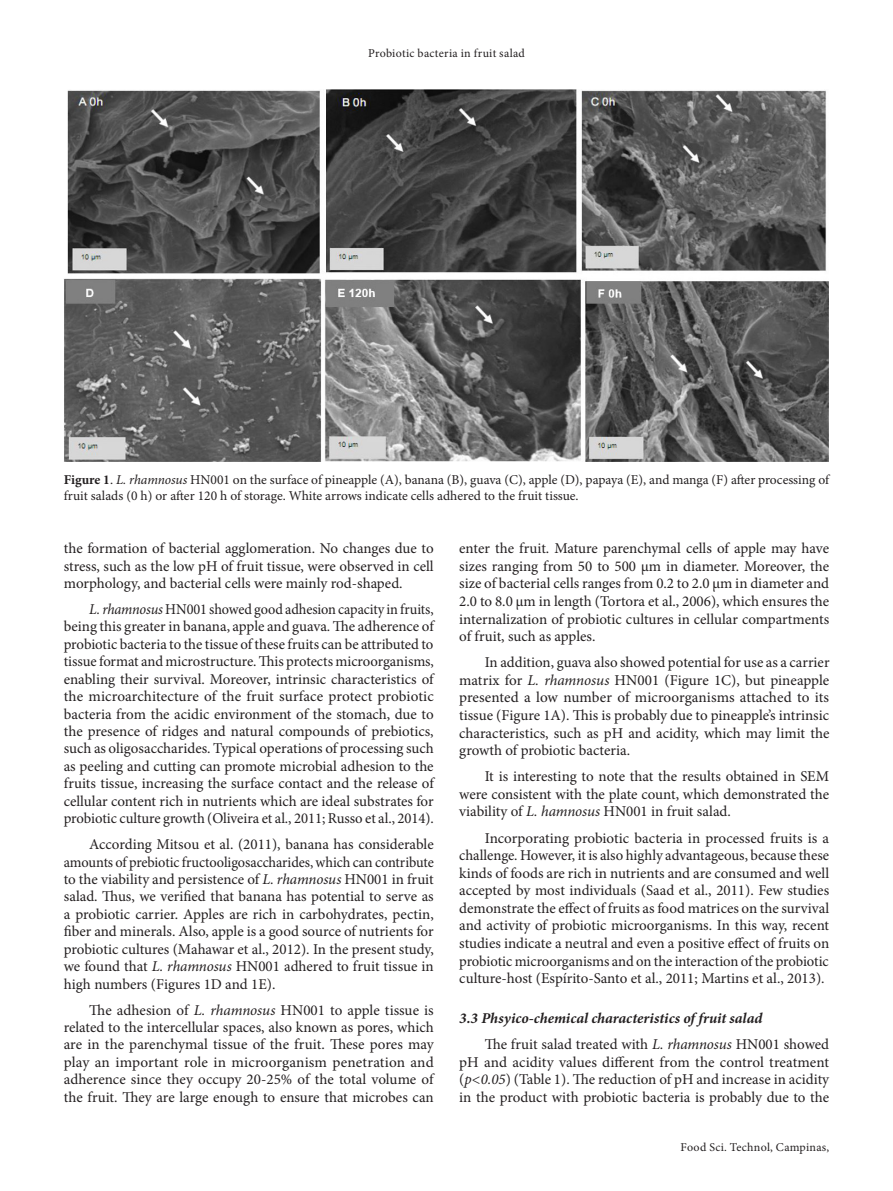
<style>
.page{position:relative;width:893px;height:1191px;background:#fff}
.page>*{position:absolute;margin:0;border:0;box-sizing:border-box;transform-origin:0 0}
.Paragraph{font:15px/17.5px "Minion Pro";color:#231f20;text-align:justify}
.Paragraph-2{font:15px/17.4px "Minion Pro";color:#231f20;text-align:justify;scale:.95 1}
.Heading2{font:italic 700 15px "Minion Pro";letter-spacing:-.005em;color:#231f20}
.FigureCaption{font:13.5px/16.2px "Minion Pro";letter-spacing:-.005em;color:#231f20}
.t1{font:12px "Minion Pro";letter-spacing:.025em;color:#231f20}
.s1{font-weight:700}
.s2{font-style:italic}
</style>
<div class="page">
<img style="left:64px;top:89px;width:765px;height:372px">
<p class="t1" style="left:368px;top:45px;width:158px">Probiotic bacteria in fruit salad</p>
<p class="FigureCaption" style="left:64px;top:471px;width:767px"><span class="s1">Figure 1</span>. <span class="s2">L. rhamnosus</span> HN001 on the surface of pineapple (A), banana (B), guava (C), apple (D), papaya (E), and manga (F) after processing of fruit salads (0 h) or after 120 h of storage. White arrows indicate cells adhered to the fruit tissue.</p>
<p class="Paragraph" style="left:64px;top:540px;width:371px">the formation of bacterial agglomeration. No changes due to stress, such as the low pH of fruit tissue, were observed in cell morphology, and bacterial cells were mainly rod-shaped.</p>
<p class="Paragraph-2" style="left:64px;top:600px;width:391px;text-indent:26px"><span class="s2">L. rhamnosus</span> HN001 showed good adhesion capacity in fruits, being this greater in banana, apple and guava. The adherence of probiotic bacteria to the tissue of these fruits can be attributed to tissue format and microstructure. This protects microorganisms, enabling their survival. Moreover, intrinsic characteristics of the microarchitecture of the fruit surface protect probiotic bacteria from the acidic environment of the stomach, due to the presence of ridges and natural compounds of prebiotics, such as oligosaccharides. Typical operations of processing such as peeling and cutting can promote microbial adhesion to the fruits tissue, increasing the surface contact and the release of cellular content rich in nutrients which are ideal substrates for probiotic culture growth (Oliveira et al., 2011; Russo et al., 2014).</p>
<p class="Paragraph" style="left:64px;top:835px;width:372px;text-indent:26px">According Mitsou et al. (2011), banana has considerable amounts of prebiotic fructooligosaccharides, which can contribute to the viability and persistence of <span class="s2">L. rhamnosus</span> HN001 in fruit salad. Thus, we verified that banana has potential to serve as a probiotic carrier. Apples are rich in carbohydrates, pectin, fiber and minerals. Also, apple is a good source of nutrients for probiotic cultures (Mahawar et al., 2012). In the present study, we found that <span class="s2">L. rhamnosus</span> HN001 adhered to fruit tissue in high numbers (Figures 1D and 1E).</p>
<p class="Paragraph" style="left:64px;top:1001px;width:372px;text-indent:26px">The adhesion of <span class="s2">L. rhamnosus</span> HN001 to apple tissue is related to the intercellular spaces, also known as pores, which are in the parenchymal tissue of the fruit. These pores may play an important role in microorganism penetration and adherence since they occupy 20-25% of the total volume of the fruit. They are large enough to ensure that microbes can</p>
<p class="Paragraph" style="left:459px;top:540px;width:371px">enter the fruit. Mature parenchymal cells of apple may have sizes ranging from 50 to 500 µm in diameter. Moreover, the size of bacterial cells ranges from 0.2 to 2.0 µm in diameter and 2.0 to 8.0 µm in length (Tortora et al., 2006), which ensures the internalization of probiotic cultures in cellular compartments of fruit, such as apples.</p>
<p class="Paragraph" style="left:459px;top:654px;width:372px;text-indent:26px">In addition, guava also showed potential for use as a carrier matrix for <span class="s2">L. rhamnosus</span> HN001 (Figure 1C), but pineapple presented a low number of microorganisms attached to its tissue (Figure 1A). This is probably due to pineapple’s intrinsic characteristics, such as pH and acidity, which may limit the growth of probiotic bacteria.</p>
<p class="Paragraph" style="left:459px;top:767px;width:371px;text-indent:26px">It is interesting to note that the results obtained in SEM were consistent with the plate count, which demonstrated the viability of <span class="s2">L. hamnosus</span> HN001 in fruit salad.</p>
<p class="Paragraph" style="left:459px;top:829px;width:371px;text-indent:26px">Incorporating probiotic bacteria in processed fruits is a challenge. However, it is also highly advantageous, because these kinds of foods are rich in nutrients and are consumed and well accepted by most individuals (Saad et al., 2011). Few studies demonstrate the effect of fruits as food matrices on the survival and activity of probiotic microorganisms. In this way, recent studies indicate a neutral and even a positive effect of fruits on probiotic microorganisms and on the interaction of the probiotic culture-host (Espírito-Santo et al., 2011; Martins et al., 2013).</p>
<p class="Heading2" style="left:459px;top:1007px;width:305px">3.3 Phsyico-chemical characteristics of fruit salad</p>
<p class="Paragraph" style="left:459px;top:1035px;width:371px;text-indent:26px">The fruit salad treated with <span class="s2">L. rhamnosus</span> HN001 showed pH and acidity values different from the control treatment (<span class="s2">p&lt;0.05</span>) (Table 1). The reduction of pH and increase in acidity in the product with probiotic bacteria is probably due to the</p>
<p class="t1" style="left:681px;top:1139px;width:150px">Food Sci. Technol, Campinas,</p>
</div>
